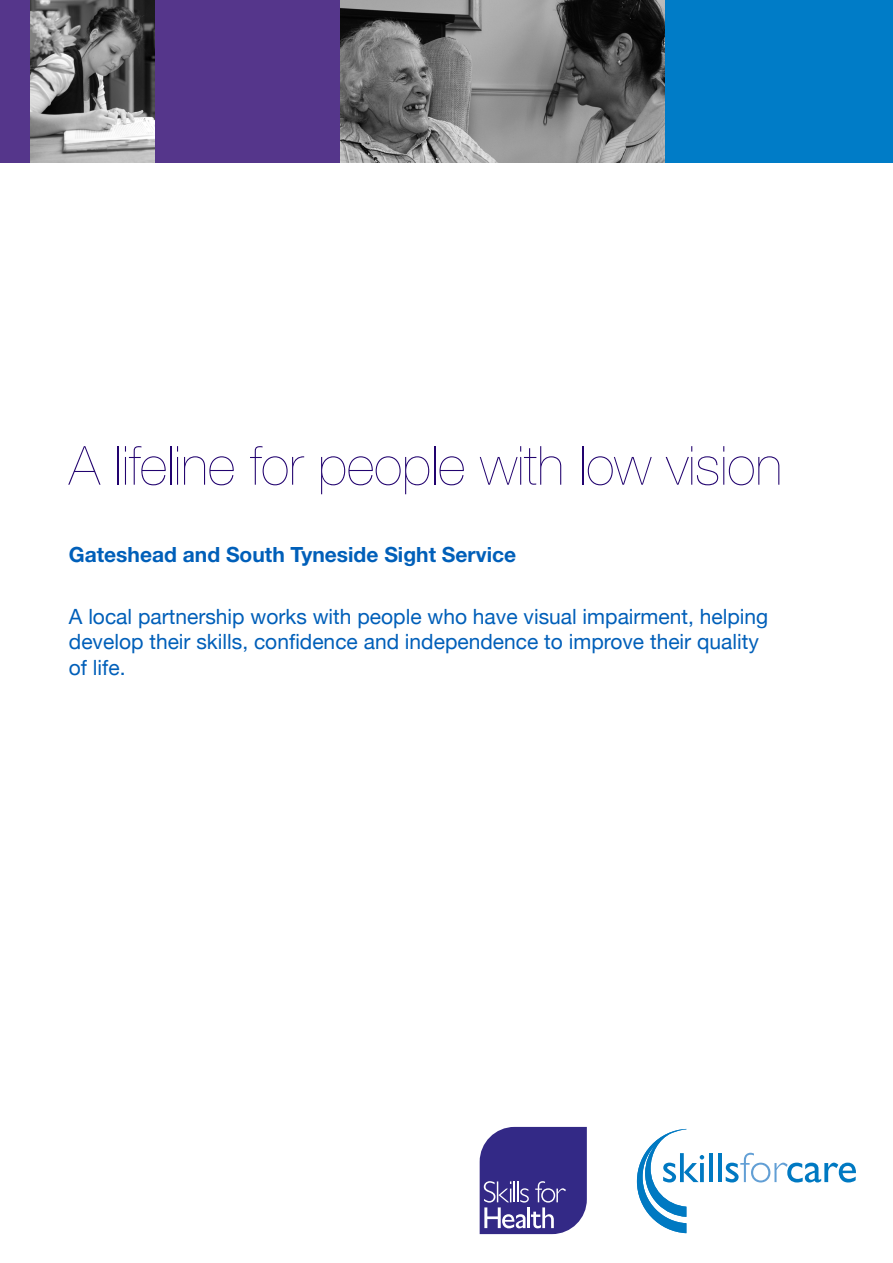
<style>
.page{position:relative;width:893px;height:1263px;background:#fff}
.page>*{position:absolute;margin:0;border:0;box-sizing:border-box;transform-origin:0 0}
.t1{font:200 54px "Helvetica Neue";color:#22036f}
.t2{font:21px/25.2px "Helvetica Neue";color:#005fb9}
.t3{font:700 21px "Helvetica Neue";color:#005fb9}
</style>
<div class="page">
<svg style="left:637px;top:1129px;width:67px;height:104px"></svg>
<hr style="left:709px;top:1153px;width:4px;height:29px;background:#0079c2">
<hr style="left:718px;top:1153px;width:4px;height:29px;background:#0079c2">
<svg style="left:726px;top:1153px;width:130px;height:29px"></svg>
<svg style="left:480px;top:1127px;width:107px;height:107px;background:#4d4495"></svg>
<div style="left:0;top:0;width:31px;height:162px;background:#55368b"></div>
<div style="left:153px;top:0;width:187px;height:162px;background:#55368b"></div>
<img style="left:340px;top:0;width:325px;height:162px">
<img style="left:31px;top:0;width:123px;height:162px">
<div style="left:665px;top:0;width:228px;height:162px;background:#007cc7"></div>
<p class="t1" style="left:69px;top:434px;width:715px">A lifeline for people with low vision</p>
<p class="t3" style="left:69px;top:541px;width:449px">Gateshead and South Tyneside Sight Service</p>
<p class="t2" style="left:69px;top:605px;width:701px">A local partnership works with people who have visual impairment, helping develop their skills, confidence and independence to improve their quality of life.</p>
</div>
